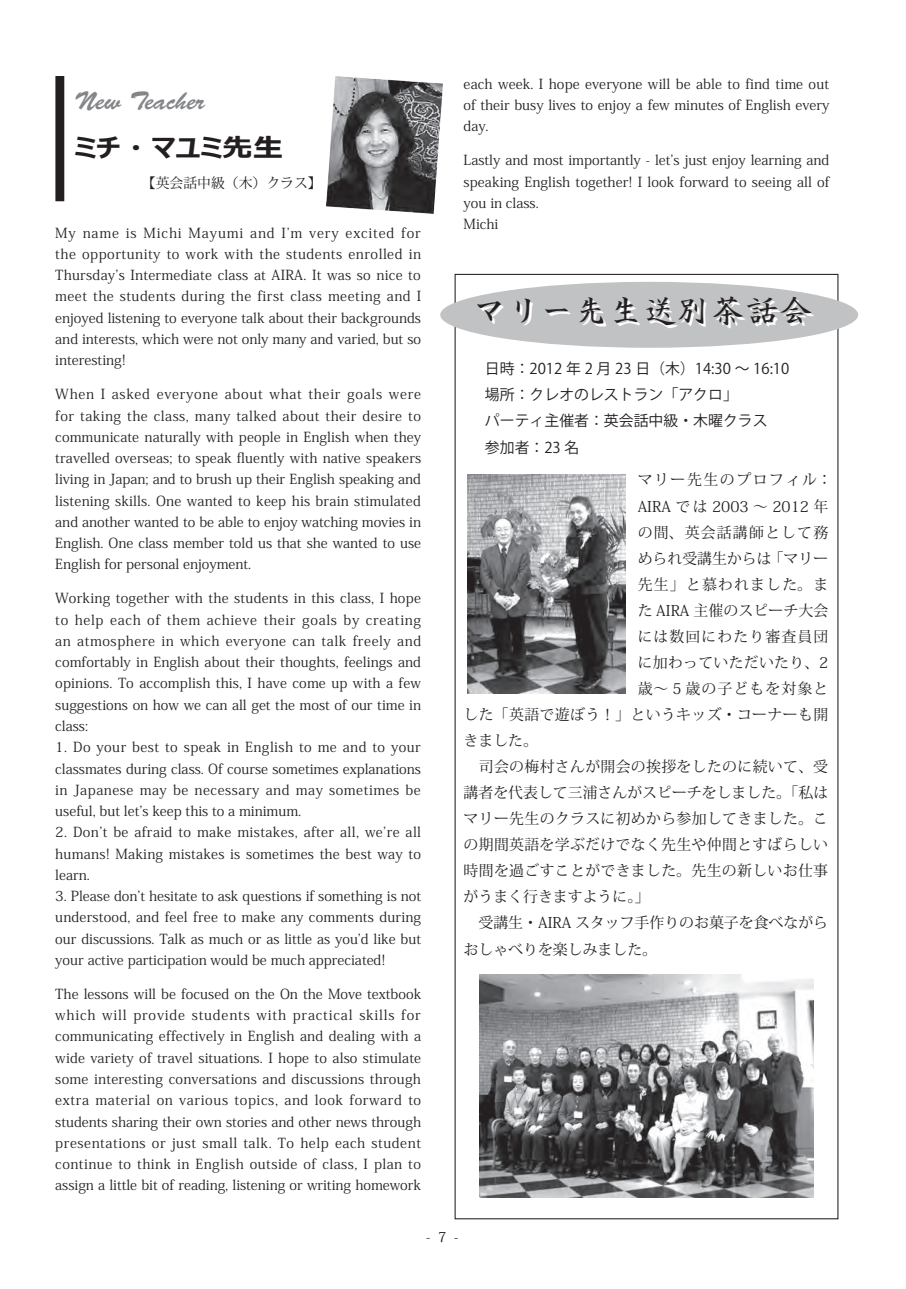
<style>
.page{position:relative;width:906px;height:1289px;background:#fff}
.page>*{position:absolute;margin:0;border:0;box-sizing:border-box;transform-origin:0 0}
.t1{font:34.05px "JDL Kaisho";color:#231f20}
.t2{font:25.5px "Brush Script Std";color:#848689}
.t3{font:italic 700 25.5px "Meiryo UI";color:#231f20;scale:1.2 1}
.t4{font:14.85px "Koz Min Pro";letter-spacing:.02em;color:#231f20}
.t5{font:14.85px "Koz Min Pro";color:#231f20}
.t6{font:14.85px/26.1px "Koz Go Pro";color:#231f20}
.t7{font:14.85px "Koz Min Pro";letter-spacing:.08em;color:#231f20}
.t8{font:14.85px "Koz Min Pro";letter-spacing:.105em;color:#231f20}
.t9{font:14.85px "Koz Min Pro";letter-spacing:.075em;color:#231f20}
.t10{font:14.85px "Koz Min Pro";letter-spacing:.07em;color:#231f20}
.t11{font:13.8px/21.3px "Koz Min Pro";color:#231f20;text-align:justify}
</style>
<div class="page">
<div style="left:440px;top:282px;width:418px;height:66px;background:#c1c2c4;border-radius:50%"></div>
<img style="left:327px;top:76px;width:115px;height:137px">
<img style="left:468px;top:474px;width:157px;height:219px">
<img style="left:480px;top:974px;width:333px;height:223px">
<div style="left:56px;top:77px;width:8px;height:124px;background:#231f20"></div>
<h2 class="t2" style="left:74px;top:86px;width:132px">New Teacher</h2>
<h2 class="t3" style="left:74px;top:130px;width:176px">ミチ・マユミ先生</h2>
<p class="t11" style="left:142px;top:172px;width:181px">【英会話中級（木）クラス】</p>
<p class="t11" style="left:55px;top:221px;width:367px">My name is Michi Mayumi and I’m very excited for the opportunity to work with the students enrolled in Thursday’s Intermediate class at AIRA. It was so nice to meet the students during the first class meeting and I enjoyed listening to everyone talk about their backgrounds and interests, which were not only many and varied, but so interesting!</p>
<p class="t11" style="left:55px;top:383px;width:367px">When I asked everyone about what their goals were for taking the class, many talked about their desire to communicate naturally with people in English when they travelled overseas; to speak fluently with native speakers living in Japan; and to brush up their English speaking and listening skills. One wanted to keep his brain stimulated and another wanted to be able to enjoy watching movies in English. One class member told us that she wanted to use English for personal enjoyment.</p>
<p class="t11" style="left:55px;top:587px;width:367px">Working together with the students in this class, I hope to help each of them achieve their goals by creating an atmosphere in which everyone can talk freely and comfortably in English about their thoughts, feelings and opinions. To accomplish this, I have come up with a few suggestions on how we can all get the most of our time in class:</p>
<p class="t11" style="left:55px;top:736px;width:367px">1. Do your best to speak in English to me and to your classmates during class. Of course sometimes explanations in Japanese may be necessary and may sometimes be useful, but let’s keep this to a minimum.</p>
<p class="t11" style="left:55px;top:821px;width:367px">2. Don’t be afraid to make mistakes, after all, we’re all humans! Making mistakes is sometimes the best way to learn.</p>
<p class="t11" style="left:55px;top:884px;width:367px">3. Please don’t hesitate to ask questions if something is not understood, and feel free to make any comments during our discussions. Talk as much or as little as you’d like but your active participation would be much appreciated!</p>
<p class="t11" style="left:55px;top:982px;width:367px">The lessons will be focused on the On the Move textbook which will provide students with practical skills for communicating effectively in English and dealing with a wide variety of travel situations. I hope to also stimulate some interesting conversations and discussions through extra material on various topics, and look forward to students sharing their own stories and other news through presentations or just small talk. To help each student continue to think in English outside of class, I plan to assign a little bit of reading, listening or writing homework</p>
<p class="t11" style="left:463px;top:73px;width:367px">each week. I hope everyone will be able to find time out of their busy lives to enjoy a few minutes of English every day.</p>
<p class="t11" style="left:463px;top:149px;width:367px;text-align:left">Lastly and most importantly - let’s just enjoy learning and speaking English together! I look forward to seeing all of you in class.<br>Michi</p>
<h1 class="t1" style="left:473px;top:294px;width:342px">マリー先生送別茶話会</h1>
<p class="t6" style="left:485px;top:356px;width:306px">日時：2012 年 2 月 23 日（木）14:30 ～ 16:10場所：クレオのレストラン「アクロ」<br>パーティ主催者：英会話中級・木曜クラス<br>参加者：23 名</p>
<p class="t8" style="left:637px;top:469px;width:196px">マリー先生のプロフィル：</p>
<p class="t5" style="left:637px;top:495px;width:192px">AIRA では 2003 ～ 2012 年</p>
<p class="t7" style="left:637px;top:521px;width:192px">の間、英会話講師として務</p>
<p class="t5" style="left:637px;top:547px;width:192px">められ受講生からは「マリー</p>
<p class="t7" style="left:637px;top:573px;width:192px">先生」と慕われました。ま</p>
<p class="t4" style="left:637px;top:599px;width:192px">た AIRA 主催のスピーチ大会</p>
<p class="t9" style="left:637px;top:626px;width:192px">には数回にわたり審査員団</p>
<p class="t4" style="left:637px;top:652px;width:192px">に加わっていただいたり、2</p>
<p class="t10" style="left:637px;top:678px;width:192px">歳～ 5 歳の子どもを対象と</p>
<p class="t4" style="left:463px;top:704px;width:366px">した「英語で遊ぼう！」というキッズ・コーナーも開</p>
<p class="t4" style="left:463px;top:730px;width:76px">きました。</p>
<p class="t4" style="left:463px;top:756px;width:366px">　司会の梅村さんが開会の挨拶をしたのに続いて、受</p>
<p class="t5" style="left:463px;top:782px;width:366px">講者を代表して三浦さんがスピーチをしました。「私は</p>
<p class="t4" style="left:463px;top:808px;width:366px">マリー先生のクラスに初めから参加してきました。こ</p>
<p class="t4" style="left:463px;top:834px;width:366px">の期間英語を学ぶだけでなく先生や仲間とすばらしい</p>
<p class="t4" style="left:463px;top:860px;width:366px">時間を過ごすことができました。先生の新しいお仕事</p>
<p class="t5" style="left:463px;top:886px;width:188px">がうまく行きますように。」</p>
<p class="t5" style="left:463px;top:912px;width:366px">　受講生・AIRA スタッフ手作りのお菓子を食べながら</p>
<p class="t5" style="left:463px;top:938px;width:195px">おしゃべりを楽しみました。</p>
</div>
